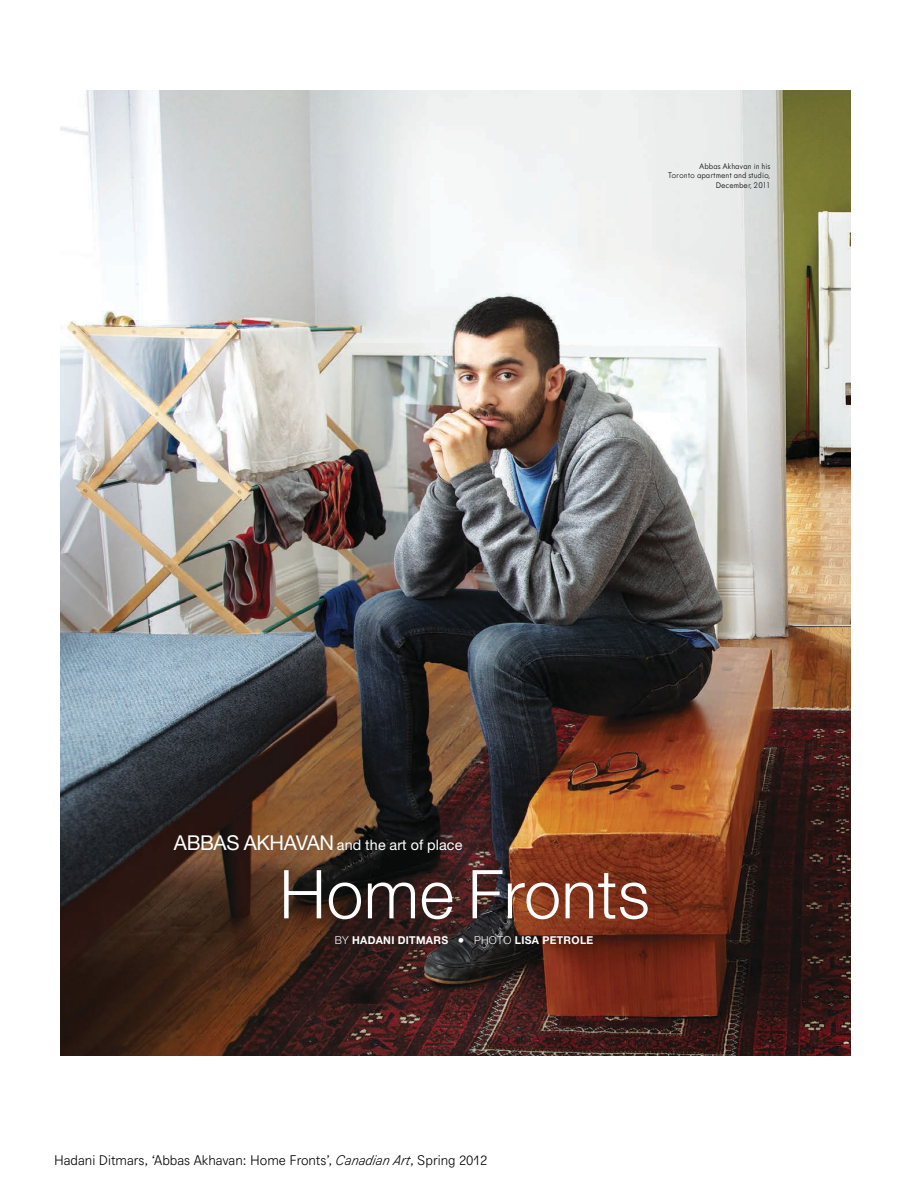
<style>
.page{position:relative;width:918px;height:1188px;background:#fff}
.page>*{position:absolute;margin:0;border:0;box-sizing:border-box;transform-origin:0 0}
.t1{font:300 67.5px "Helvetica Neue";letter-spacing:.01em;color:#fff}
.t2{font:14.4px "Helvetica Neue";letter-spacing:.01em;color:#fff}
.t3{font:300 13.5px "Agipo";color:#000}
.t4{font:700 10.8px "Helvetica Neue";letter-spacing:.03em;color:#fff}
.t5{font:300 9px/9.6px "Tw Cen";color:#000;text-align:right}
.s1{font-size:20.55px}
.s2{font-weight:300}
.s3{font-weight:300;font-size:13.2px}
.s4{font-style:italic}
</style>
<div class="page">
<img style="left:61px;top:91px;width:790px;height:965px">
<p class="t5" style="left:668px;top:161px;width:104px">Abbas Akhavan in his<br>Toronto apartment and studio,<br>December, 2 011</p>
<p class="t2" style="left:174px;top:836px;width:290px"><span class="s1">ABBAS AKHAVAN</span> and the art of place</p>
<h1 class="t1" style="left:279px;top:853px;width:372px">Home Fronts</h1>
<p class="t4" style="left:335px;top:934px;width:260px"><span class="s2">BY</span> HADANI DITMARS <span class="s3">•</span> <span class="s2">PHOTO</span> LISA PETROLE</p>
<p class="t3" style="left:54px;top:1150px;width:435px">Hadani Ditmars, ‘Abbas Akhavan: Home Fronts’, <span class="s4">Canadian Art</span>, Spring 2012</p>
</div>
